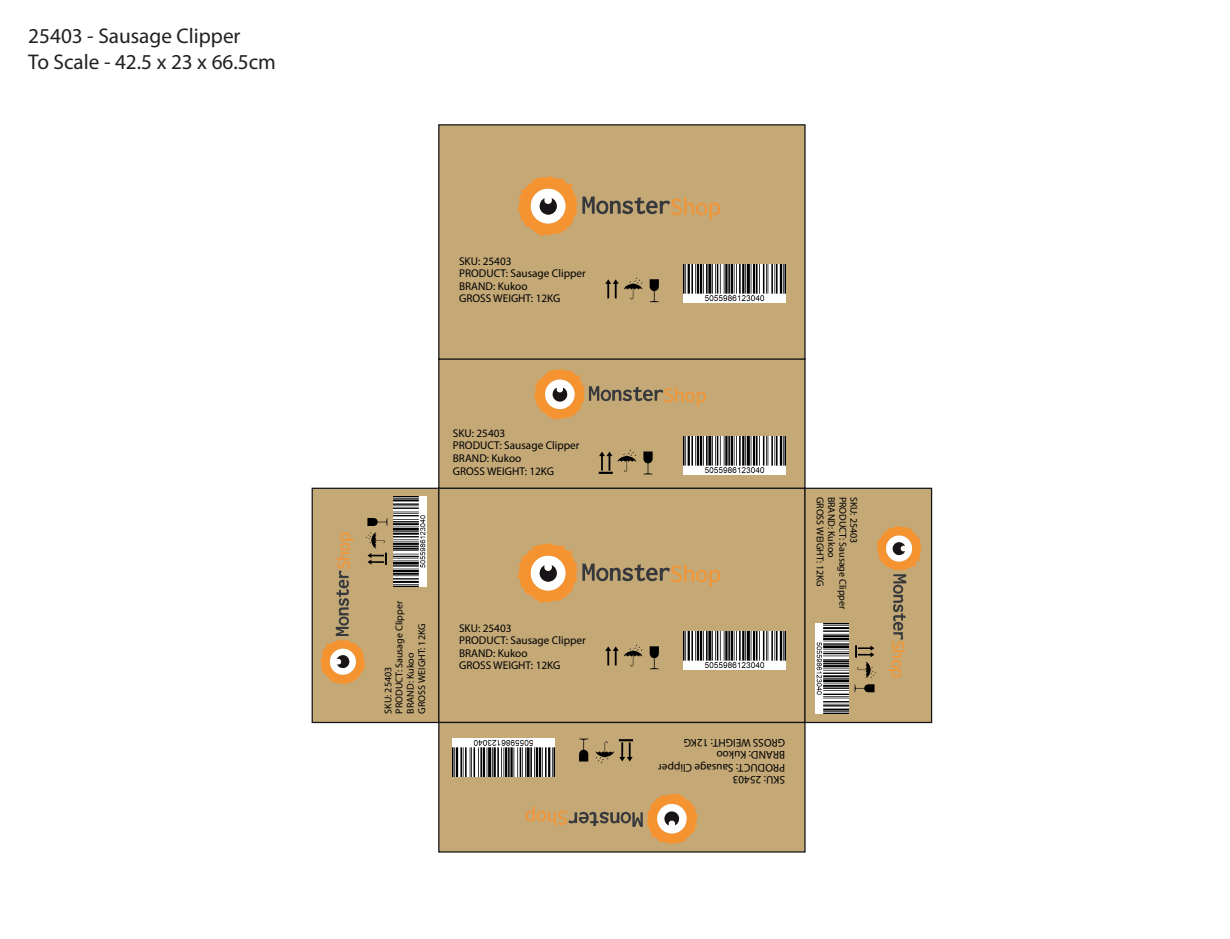
<style>
.page{position:relative;width:1230px;height:939px;background:#fff}
.page>*{position:absolute;margin:0;border:0;box-sizing:border-box;transform-origin:0 0}
.t1{font:24.5px "Source Sans Pro";letter-spacing:-.025em;color:#f69331}
.t2{font:21.25px/25.5px "Myriad Pro";color:#231f20}
.t3{font:20.75px "Source Sans Pro";color:#f69331}
.t4{font:18.38px "Source Sans Pro";letter-spacing:-.025em;color:#f69331}
.t5{font:11.25px/12.5px "Myriad Pro";color:#000001}
.t6{font:10px/11.2px "Myriad Pro";color:#000001}
</style>
<div class="page">
<div style="left:312px;top:487px;width:127px;height:235px;background:#c4a977;border:1px solid #111416"></div>
<div style="left:438px;top:487px;width:368px;height:235px;background:#c4a977;border:1px solid #111416"></div>
<div style="left:438px;top:358px;width:368px;height:130px;background:#c4a977;border:1px solid #111416"></div>
<div style="left:438px;top:721px;width:368px;height:131px;background:#c4a977;border:1px solid #111416"></div>
<div style="left:804px;top:487px;width:128px;height:235px;background:#c4a977;border:1px solid #111416"></div>
<div style="left:438px;top:124px;width:368px;height:235px;background:#c4a977;border:1px solid #111416"></div>
<svg style="left:533px;top:368px;width:130px;height:52px"></svg>
<svg style="left:643px;top:451px;width:10px;height:23px"></svg>
<svg style="left:599px;top:449px;width:37px;height:24px"></svg>
<img style="left:683px;top:436px;width:102px;height:38px">
<svg style="left:517px;top:176px;width:153px;height:61px"></svg>
<svg style="left:650px;top:279px;width:9px;height:23px"></svg>
<svg style="left:605px;top:277px;width:37px;height:22px"></svg>
<img style="left:683px;top:264px;width:102px;height:38px">
<svg style="left:517px;top:543px;width:153px;height:60px"></svg>
<svg style="left:650px;top:646px;width:9px;height:23px"></svg>
<svg style="left:605px;top:644px;width:37px;height:22px"></svg>
<img style="left:683px;top:631px;width:102px;height:38px">
<svg style="left:568px;top:793px;width:130px;height:51px"></svg>
<svg style="left:579px;top:738px;width:9px;height:23px"></svg>
<svg style="left:595px;top:739px;width:38px;height:24px"></svg>
<img style="left:453px;top:738px;width:102px;height:38px">
<svg style="left:876px;top:525px;width:46px;height:114px"></svg>
<svg style="left:855px;top:684px;width:20px;height:8px"></svg>
<svg style="left:855px;top:645px;width:21px;height:32px"></svg>
<img style="left:815px;top:623px;width:34px;height:90px">
<svg style="left:320px;top:570px;width:46px;height:115px"></svg>
<svg style="left:367px;top:518px;width:20px;height:8px"></svg>
<svg style="left:366px;top:532px;width:21px;height:32px"></svg>
<img style="left:393px;top:496px;width:34px;height:90px">
<h2 class="t2" style="left:28px;top:23px;width:249px">25403 - Sausage Clipper<br>To Scale - 42.5 x 23 x 66.5cm</h2>
<p class="t5" style="left:459px;top:254px;width:128px">SKU: 25403<br>PRODUCT: Sausage Clipper<br>BRAND: Kukoo</p>
<p class="t5" style="left:459px;top:291px;width:103px">GROSS WEIGHT: 12KG</p>
<h3 class="t4" style="left:332px;top:570px;width:40px;rotate:-90deg">Shop</h3>
<p class="t5" style="left:453px;top:426px;width:128px">SKU: 25403<br>PRODUCT: Sausage Clipper<br>BRAND: Kukoo<br>GROSS WEIGHT: 12KG</p>
<p class="t6" style="left:382px;top:713px;width:114px;rotate:-90deg">SKU: 25403<br>PRODUCT: Sausage Clipper<br>BRAND: Kukoo<br>GROSS WEIGHT: 12KG</p>
<p class="t5" style="left:459px;top:621px;width:128px">SKU: 25403<br>PRODUCT: Sausage Clipper<br>BRAND: Kukoo</p>
<p class="t5" style="left:459px;top:658px;width:103px">GROSS WEIGHT: 12KG</p>
<h3 class="t3" style="left:568px;top:830px;width:45px;rotate:-180deg">pohS</h3>
<h1 class="t1" style="left:670px;top:191px;width:53px">Shop</h1>
<h3 class="t3" style="left:663px;top:382px;width:45px">Shop</h3>
<h1 class="t1" style="left:670px;top:558px;width:53px">Shop</h1>
<p class="t5" style="left:785px;top:786px;width:128px;rotate:-180deg">SKU: 25403<br>RP ODUCT S: ausage Clipper<br>RB AND: Kukoo<br>GROSS WEIGHT: 12 GK</p>
<p class="t6" style="left:837px;top:496px;width:92px;rotate:90deg">BRAND: Kukoo<br>GROSS WEIGHT: 12KG</p>
<p class="t6" style="left:848px;top:496px;width:114px;rotate:90deg">PRODUCT: Sausage Clipper</p>
<p class="t6" style="left:860px;top:496px;width:48px;rotate:90deg">SKU: 25403</p>
<h3 class="t4" style="left:910px;top:639px;width:40px;rotate:90deg">Shop</h3>
</div>
